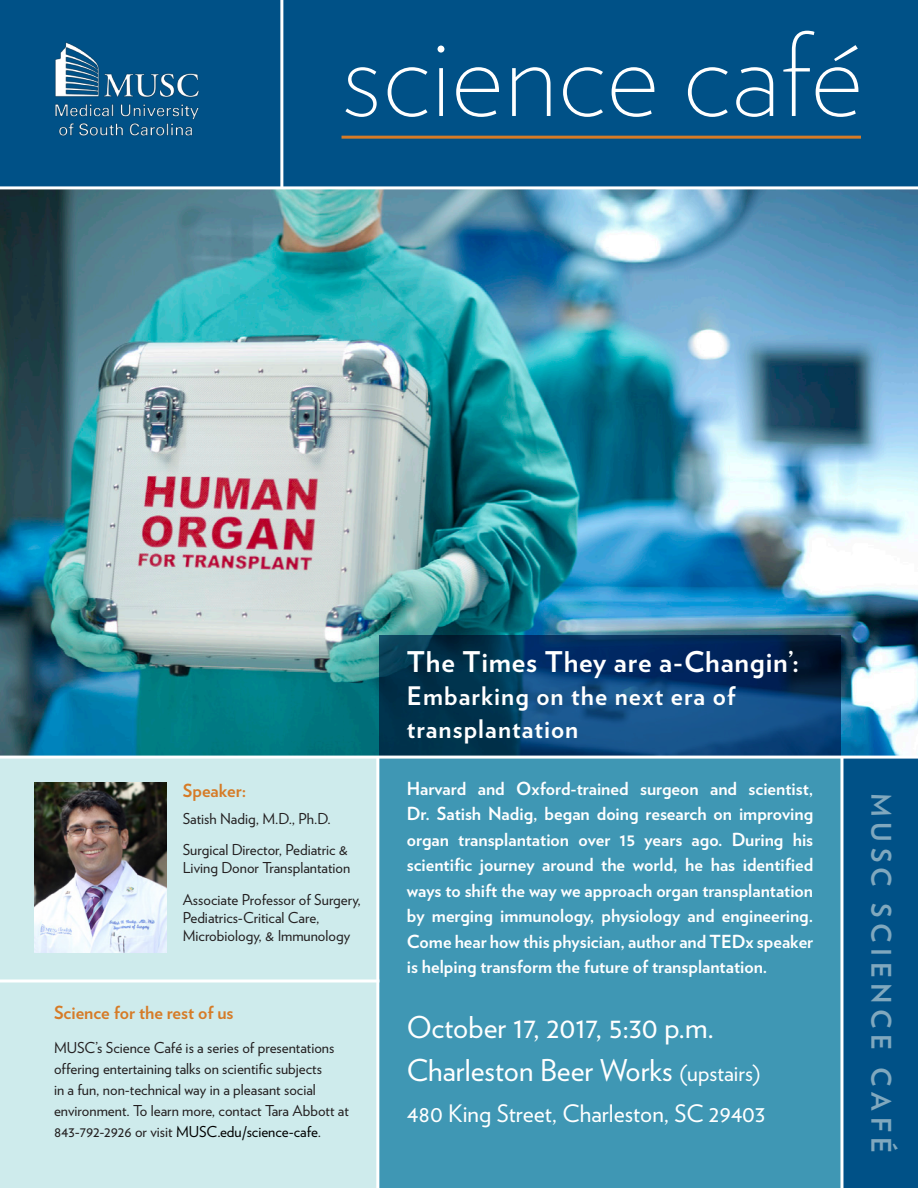
<style>
.page{position:relative;width:918px;height:1188px;background:#fff}
.page>*{position:absolute;margin:0;border:0;box-sizing:border-box;transform-origin:0 0}
.t1{font:200 115.2px "Verlag";color:#fff}
.t2{font:30px/43.5px "Verlag";color:#fff}
.t3{font:700 28.5px "Verlag";letter-spacing:.025em;color:#fff}
.t4{font:700 27px "Verlag";letter-spacing:.205em;color:#80a8be}
.t5{font:700 25.5px/33px "Verlag";letter-spacing:.04em;color:#fff}
.t6{font:24px "Verlag";color:#fff}
.t7{font:700 18px/25.5px "Verlag";color:#fff;text-align:justify}
.t8{font:700 18px "Verlag";color:#d67b27}
.t9{font:15px/21px "Verlag";color:#231f20}
.s1{color:#000}
.s2{font-size:22.5px}
</style>
<div class="page">
<img style="left:0;top:189px;width:918px;height:567px">
<svg style="left:379px;top:635px;width:461px;height:121px;background:#093b67"></svg>
<div style="left:0;top:757px;width:426px;height:431px;background:#ceebec"></div>
<div style="left:379px;top:757px;width:464px;height:431px;background:#3f97b4"></div>
<div style="left:843px;top:757px;width:75px;height:431px;background:#005187"></div>
<div style="left:282px;top:0;width:636px;height:187px;background:#005187"></div>
<div style="left:0;top:0;width:282px;height:187px;background:#005187"></div>
<hr style="left:342px;top:136px;width:519px;height:3px;background:#d67b27">
<img style="left:55px;top:42px;width:144px;height:94px">
<hr style="left:280px;top:0;width:3px;height:187px;background:#fff">
<hr style="left:0;top:186px;width:918px;height:3px;background:#fff">
<hr style="left:0;top:756px;width:918px;height:3px;background:#fff">
<hr style="left:0;top:980px;width:379px;height:2px;background:#fff">
<hr style="left:376px;top:757px;width:3px;height:431px;background:#fff">
<hr style="left:840px;top:758px;width:3px;height:430px;background:#fff">
<img style="left:35px;top:783px;width:131px;height:170px">
<p class="t1" style="left:342px;top:5px;width:524px">science café</p>
<p class="t8" style="left:183px;top:780px;width:65px">Speaker:</p>
<p class="t9" style="left:183px;top:808px;width:150px">Satish Nadig, M.D., Ph.D.</p>
<p class="t9" style="left:183px;top:841px;width:169px;line-height:18px">Surgical Director, Pediatric &amp;<br>Living Donor Transplantation</p>
<p class="t9" style="left:183px;top:891px;width:180px;line-height:18px">Associate Professor of Surgery,<br>Pediatrics-Critical Care,<br>Microbiology, &amp; Immunology</p>
<p class="t8" style="left:54px;top:1002px;width:181px">Science for the rest of us</p>
<p class="t9" style="left:54px;top:1037px;width:296px">MUSC’s Science Café is a series of presentations offering entertaining talks on scientific subjects<br>in a fun, non-technical way in a pleasant social environment. To learn more, contact Tara Abbott at 843-792-2926 or visit <span class="s1">MUSC.edu/science-cafe</span>.</p>
<p class="t3" style="left:407px;top:644px;width:394px">The Times They are a-Changin’:</p>
<p class="t5" style="left:407px;top:679px;width:330px">Embarking on the next era of transplantation</p>
<p class="t7" style="left:407px;top:775px;width:408px">Harvard and Oxford-trained surgeon and scientist, Dr. Satish Nadig, began doing research on improving organ transplantation over 15 years ago. During his scientific journey around the world, he has identified ways to shift the way we approach organ transplantation by merging immunology, physiology and engineering.<br>Come hear how this physician, author and TEDx speaker is helping transform the future of transplantation.</p>
<p class="t2" style="left:407px;top:1005px;width:355px">October 17, 2017, 5:30 p.m.<br>Charleston Beer Works <span class="s2">(upstairs)</span></p>
<p class="t6" style="left:407px;top:1098px;width:360px">480 King Street, Charleston, SC 29403</p>
<p class="t4" style="left:897px;top:793px;width:362px;rotate:90deg">MUSC SCIENCE CAFÉ</p>
</div>
